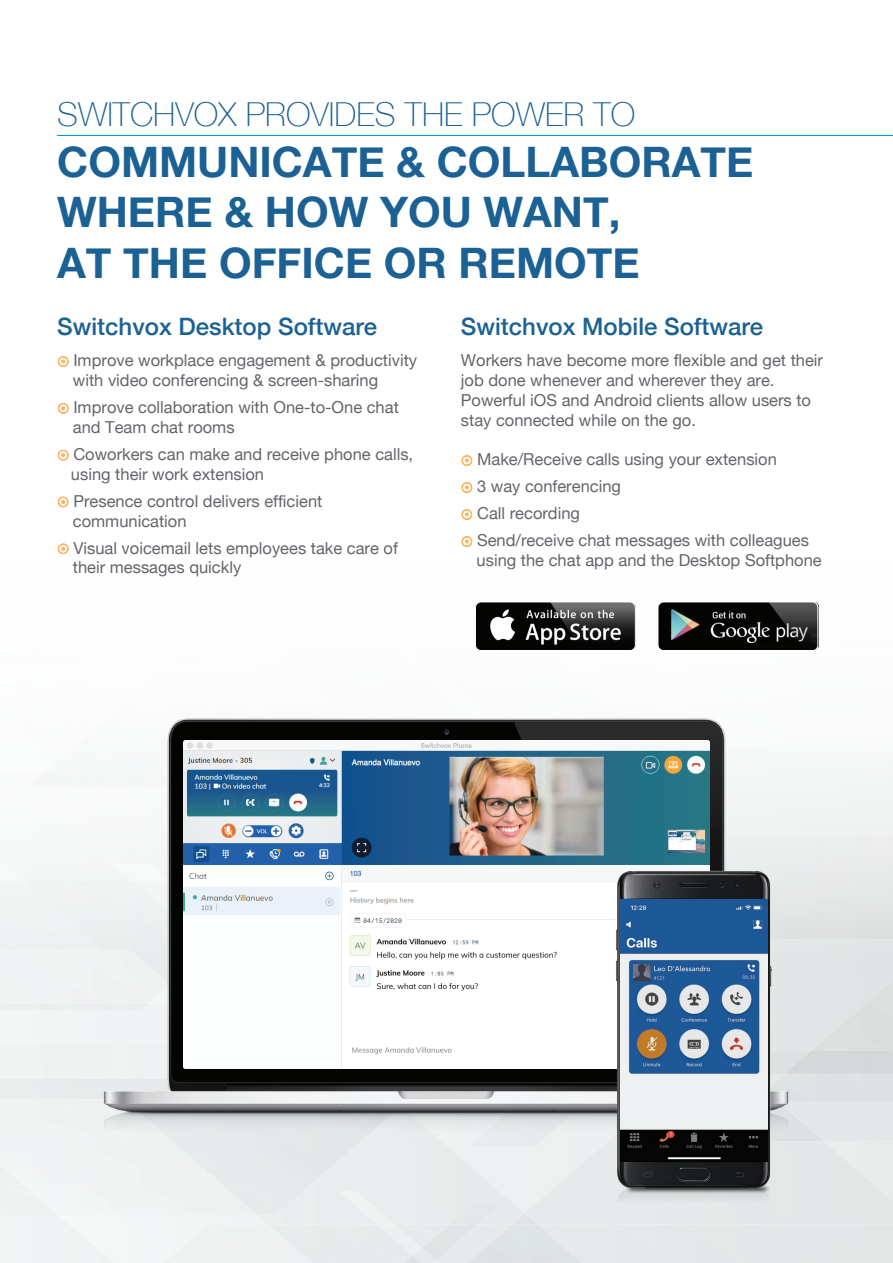
<style>
.page{position:relative;width:893px;height:1263px;background:#fff}
.page>*{position:absolute;margin:0;border:0;box-sizing:border-box;transform-origin:0 0}
.t1{font:700 42px/50.4px "Helvetica Neue";color:#1b6194}
.t2{font:100 33px "Helvetica Neue";color:#1b6194}
.t3{font:500 24px "Helvetica Neue";color:#1b6194}
.t4{font:16.5px/19.8px "Helvetica Neue";color:#63656a}
</style>
<div class="page">
<img style="left:453px;top:1225px;width:25px;height:38px">
<div style="left:0;top:1099px;width:257px;height:116px;background:#f0f3f3"></div>
<div style="left:169px;top:1225px;width:164px;height:38px;background:#eef0f0"></div>
<div style="left:825px;top:1141px;width:68px;height:84px;background:#e4e7e7"></div>
<img style="left:0;top:1184px;width:23px;height:31px">
<div style="left:58px;top:1215px;width:111px;height:48px;background:#f3f6f6"></div>
<img style="left:23px;top:1184px;width:96px;height:31px">
<img style="left:156px;top:1258px;width:39px;height:5px">
<div style="left:378px;top:1225px;width:75px;height:38px;background:#e7eaeb"></div>
<img style="left:413px;top:1248px;width:23px;height:15px">
<div style="left:0;top:553px;width:893px;height:410px;background:linear-gradient(to bottom,#fff,#e8ebeb)"></div>
<hr style="left:57px;top:135px;width:836px;height:1px;background:#009bde">
<img style="left:475px;top:602px;width:160px;height:5px">
<div style="left:475px;top:601px;width:161px;height:50px;border:1px solid #fff;border-radius:6px"></div>
<img style="left:659px;top:602px;width:159px;height:5px">
<div style="left:658px;top:601px;width:160px;height:50px;border:1px solid #fff;border-radius:6px"></div>
<img style="left:31px;top:607px;width:831px;height:596px">
<img style="left:184px;top:1044px;width:410px;height:24px">
<img style="left:184px;top:740px;width:525px;height:304px">
<img style="left:594px;top:855px;width:201px;height:349px">
<img style="left:620px;top:1107px;width:147px;height:54px">
<img style="left:620px;top:899px;width:147px;height:208px">
<svg style="left:58px;top:356px;width:11px;height:11px"></svg>
<svg style="left:58px;top:403px;width:11px;height:11px"></svg>
<svg style="left:58px;top:450px;width:11px;height:11px"></svg>
<svg style="left:58px;top:496px;width:11px;height:12px"></svg>
<svg style="left:58px;top:543px;width:11px;height:11px"></svg>
<svg style="left:461px;top:455px;width:12px;height:11px"></svg>
<svg style="left:461px;top:482px;width:12px;height:11px"></svg>
<svg style="left:461px;top:509px;width:12px;height:11px"></svg>
<svg style="left:461px;top:536px;width:12px;height:11px"></svg>
<h2 class="t2" style="left:57px;top:90px;width:579px">SWITCHVOX PROVIDES THE POWER TO</h2>
<h1 class="t1" style="left:57px;top:138px;width:698px">COMMUNICATE &amp; COLLABORATE<br>WHERE &amp; HOW YOU WANT,<br>AT THE OFFICE OR REMOTE</h1>
<h3 class="t3" style="left:57px;top:307px;width:322px">Switchvox Desktop Software</h3>
<p class="t4" style="left:73px;top:352px;width:346px">Improve workplace engagement &amp; productivity with video conferencing &amp; screen-sharing</p>
<p class="t4" style="left:73px;top:398px;width:327px">Improve collaboration with One-to-One chat and Team chat rooms</p>
<p class="t4" style="left:71px;top:445px;width:344px">Coworkers can make and receive phone calls, using their work extension</p>
<p class="t4" style="left:73px;top:492px;width:251px">Presence control delivers efficient communication</p>
<p class="t4" style="left:73px;top:539px;width:327px">Visual voicemail lets employees take care of their messages quickly</p>
<h3 class="t3" style="left:461px;top:307px;width:304px">Switchvox Mobile Software</h3>
<p class="t4" style="left:461px;top:352px;width:364px">Workers have become more flexible and get their job done whenever and wherever they are.<br>Powerful iOS and Android clients allow users to stay connected while on the go.</p>
<p class="t4" style="left:477px;top:447px;width:333px;line-height:27px">Make/Receive calls using your extension<br>3 way conferencing<br>Call recording<br>Send/receive chat messages with colleagues</p>
<p class="t4" style="left:477px;top:551px;width:347px">using the chat app and the Desktop Softphone</p>
</div>
